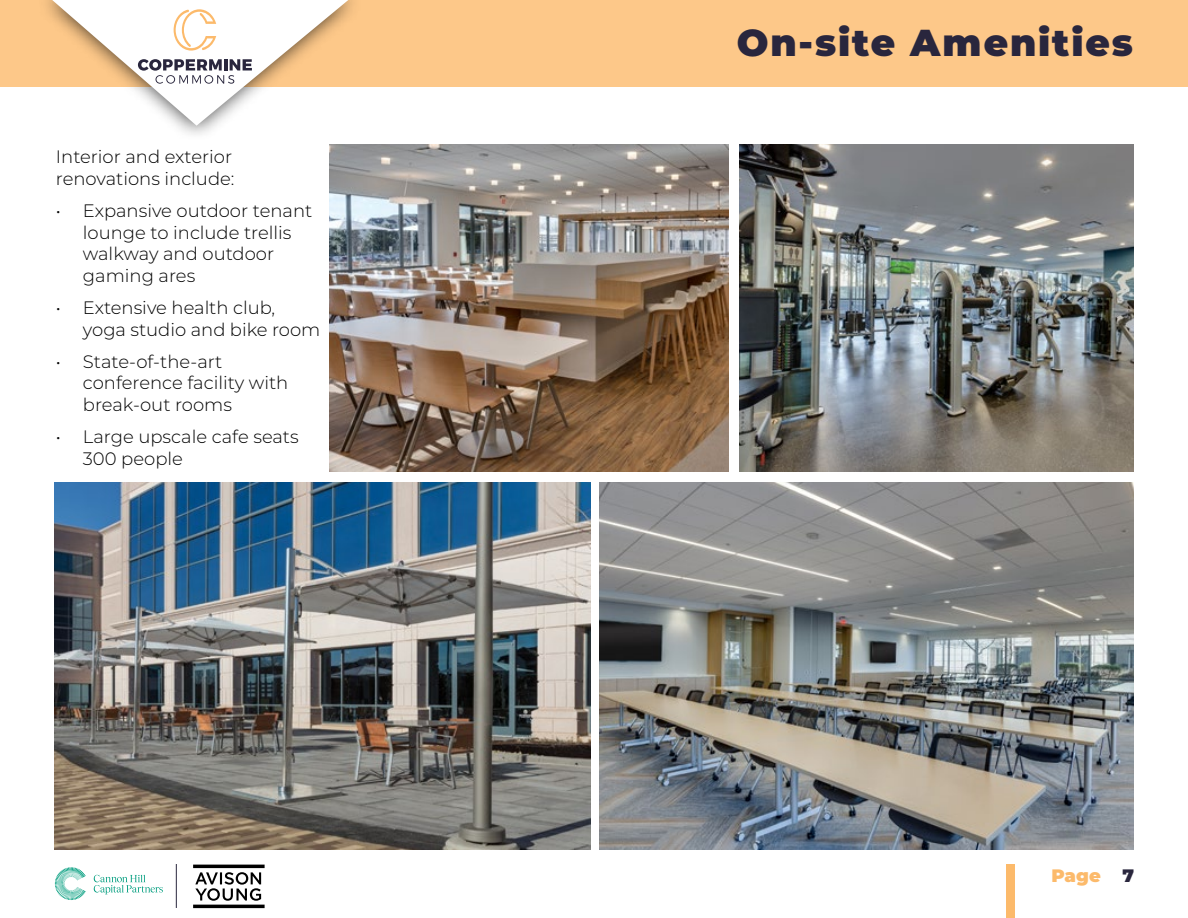
<style>
.page{position:relative;width:1188px;height:918px;background:#fff}
.page>*{position:absolute;margin:0;border:0;box-sizing:border-box;transform-origin:0 0}
.t1{font:900 37.5px "Montserrat";letter-spacing:.05em;color:#29263d}
.t2{font:300 18px/21.6px "Montserrat";color:#000}
.t3{font:900 18px "Montserrat";color:#fcba6b}
.s1{color:#29263d}
</style>
<div class="page">
<div style="left:0;top:0;width:1188px;height:86px;background:#fdc889"></div>
<div style="left:1006px;top:864px;width:9px;height:54px;background:#fcba6b"></div>
<hr style="left:176px;top:864px;width:1px;height:44px;background:#29263d">
<svg style="left:193px;top:865px;width:72px;height:43px"></svg>
<svg style="left:55px;top:867px;width:31px;height:33px"></svg>
<svg style="left:94px;top:875px;width:69px;height:19px"></svg>
<img style="left:54px;top:482px;width:536px;height:368px">
<img style="left:329px;top:144px;width:400px;height:328px">
<img style="left:599px;top:482px;width:535px;height:368px">
<img style="left:740px;top:144px;width:394px;height:328px">
<div style="left:36px;top:0;width:327px;height:143px;background:#000;opacity:.75"></div>
<svg style="left:52px;top:0;width:296px;height:126px"></svg>
<p class="t2" style="left:56px;top:146px;width:180px">Interior and exterior renovations include:</p>
<p class="t2" style="left:83px;top:199px;width:231px;text-indent:-27px">• Expansive outdoor tenant lounge to include trellis walkway and outdoor gaming ares</p>
<p class="t2" style="left:83px;top:296px;width:239px;text-indent:-27px">• Extensive health club, yoga studio and bike room</p>
<p class="t2" style="left:83px;top:350px;width:207px;text-indent:-27px">• State-of-the-art conference facility with break-out rooms</p>
<p class="t2" style="left:83px;top:425px;width:217px;text-indent:-27px">• Large upscale cafe seats<br>300 people</p>
<h1 class="t1" style="left:737px;top:15px;width:398px">On-site Amenities</h1>
<p class="t3" style="left:1051px;top:862px;width:84px">Page <span class="s1">7</span></p>
</div>
